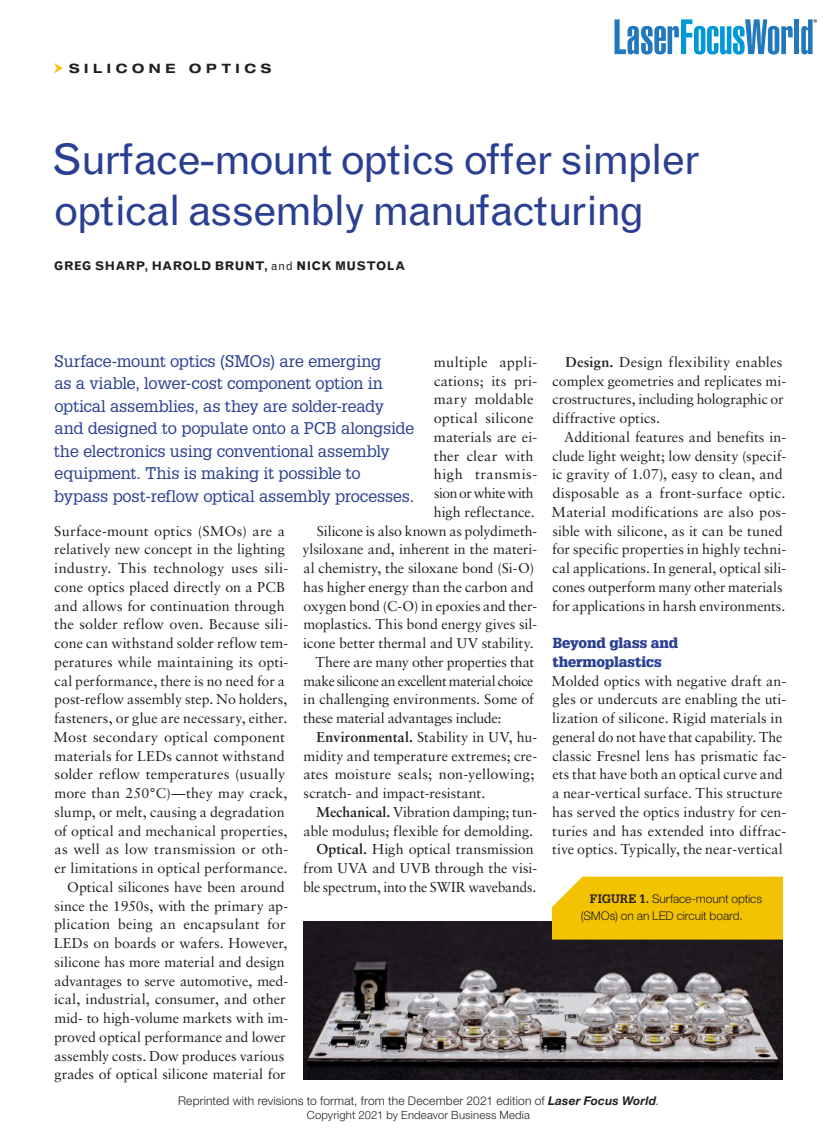
<style>
.page{position:relative;width:837px;height:1134px;background:#fff}
.page>*{position:absolute;margin:0;border:0;box-sizing:border-box;transform-origin:0 0}
.t1{font:42px/51px "Grotesque MT Std";letter-spacing:-.04em;color:#2a3f91;scale:1.05 1}
.t2{font:16.5px/22.5px "Glypha LT Std";letter-spacing:-.015em;color:#2a3f91}
.t3{font:14.25px/18.8px "Sabon LT Std";color:#241f1f}
.t4{font:14.25px "Sabon LT Std";letter-spacing:-.035em;color:#241f1f}
.t5{font:14.25px "Sabon LT Std";letter-spacing:-.025em;color:#241f1f}
.t6{font:900 14.25px/18.8px "Glypha LT Std";letter-spacing:-.005em;color:#2a3f91}
.t7{font:14.25px "Sabon LT Std";letter-spacing:-.03em;color:#241f1f}
.t8{font:14.25px "Sabon LT Std";letter-spacing:.04em;color:#241f1f}
.t9{font:700 expanded 12.9px "Helvetica Neue LT Std";letter-spacing:.36em;color:#241f1f}
.t10{font:300 12px/16.5px "Helvetica Neue LT Std";letter-spacing:.005em;color:#241f1f}
.t11{font:700 12px "Grotesque MT Std";letter-spacing:.025em;color:#241f1f}
.t12{font:300 11.25px "Helvetica Neue LT Std";letter-spacing:.015em;color:#241f1f}
.s1{font-weight:400}
.s2{font-weight:700}
.s3{font-family:"Glypha LT Std";font-weight:700}
.s4{font-weight:700;font-style:italic}
</style>
<div class="page">
<img style="left:303px;top:922px;width:480px;height:158px">
<svg style="left:614px;top:19px;width:179px;height:36px"></svg>
<hr style="left:795px;top:19px;width:4px;height:35px;background:#2278bd">
<svg style="left:801px;top:19px;width:16px;height:35px"></svg>
<svg style="left:54px;top:63px;width:9px;height:10px"></svg>
<div style="left:552px;top:877px;width:231px;height:63px;background:#f3c200"></div>
<p class="t9" style="left:69px;top:61px;width:204px">SILICONE OPTICS</p>
<h1 class="t1" style="left:52px;top:134px;width:619px">Surface-mount optics offer simpler optical assembly manufacturing</h1>
<p class="t11" style="left:54px;top:259px;width:353px">GREG SHARP, HAROLD BRUNT, <span class="s1">and</span> NICK MUSTOLA</p>
<p class="t2" style="left:54px;top:349px;width:362px">Surface-mount optics (SMOs) are emerging<br>as a viable, lower-cost component option in optical assemblies, as they are solder-ready and designed to populate onto a PCB alongside the electronics using conventional assembly equipment. This is making it possible to bypass post-reflow optical assembly processes.</p>
<p class="t3" style="left:434px;top:352px;width:105px">multiple appli-</p>
<p class="t3" style="left:434px;top:371px;width:105px">cations; its pri-</p>
<p class="t3" style="left:434px;top:390px;width:101px">mary moldable</p>
<p class="t3" style="left:434px;top:409px;width:101px">optical silicone</p>
<p class="t3" style="left:434px;top:427px;width:105px">materials are ei-</p>
<p class="t3" style="left:434px;top:446px;width:101px">ther clear with</p>
<p class="t8" style="left:434px;top:466px;width:105px">high transmis-</p>
<p class="t7" style="left:434px;top:485px;width:101px">sion or white with</p>
<p class="t3" style="left:434px;top:502px;width:103px">high reflectance.</p>
<p class="t3" style="left:317px;top:521px;width:222px">Silicone is also known as polydimeth-</p>
<p class="t3" style="left:302px;top:540px;width:236px">ylsiloxane and, inherent in the materi-</p>
<p class="t3" style="left:304px;top:559px;width:232px">al chemistry, the siloxane bond (Si-O)</p>
<p class="t3" style="left:303px;top:577px;width:232px">has higher energy than the carbon and</p>
<p class="t3" style="left:303px;top:596px;width:235px">oxygen bond (C-O) in epoxies and ther-</p>
<p class="t3" style="left:303px;top:615px;width:235px">moplastics. This bond energy gives sil-</p>
<p class="t3" style="left:303px;top:634px;width:232px">icone better thermal and UV stability.</p>
<p class="t3" style="left:316px;top:652px;width:220px">There are many other properties that</p>
<p class="t4" style="left:303px;top:672px;width:232px">make silicone an excellent material choice</p>
<p class="t3" style="left:303px;top:690px;width:232px">in challenging environments. Some of</p>
<p class="t5" style="left:303px;top:710px;width:200px">these material advantages include:</p>
<p class="t3" style="left:317px;top:727px;width:222px"><span class="s2">Environmental.</span> Stability in UV, hu-</p>
<p class="t3" style="left:303px;top:746px;width:235px">midity and temperature extremes; cre-</p>
<p class="t3" style="left:304px;top:765px;width:232px">ates moisture seals; non-yellowing;</p>
<p class="t3" style="left:304px;top:784px;width:183px">scratch- and impact-resistant.</p>
<p class="t3" style="left:316px;top:802px;width:223px"><span class="s2">Mechanical.</span> Vibration damping; tun-</p>
<p class="t3" style="left:304px;top:821px;width:231px">able modulus; flexible for demolding.</p>
<p class="t3" style="left:317px;top:840px;width:219px"><span class="s2">Optical.</span> High optical transmission</p>
<p class="t3" style="left:303px;top:859px;width:236px">from UVA and UVB through the visi-</p>
<p class="t3" style="left:303px;top:877px;width:235px">ble spectrum, into the SWIR wavebands.</p>
<p class="t3" style="left:54px;top:521px;width:236px;text-align:right">Surface-mount optics (SMOs) are a relatively new concept in the lighting industry. This technology uses sili&shy;cone optics placed directly on a PCB and allows for continuation through the solder reflow oven. Because sili&shy;cone can withstand solder reflow tem&shy;peratures while maintaining its opti&shy;cal performance, there is no need for a post-reflow assembly step. No holders, fasteners, or glue are necessary, either.<br>Most secondary optical component materials for LEDs cannot withstand solder reflow temperatures (usually more than 250°C)—they may crack, slump, or melt, causing a degradation of optical and mechanical properties, as well as low transmission or oth&shy;er limitations in optical performance.<br>Optical silicones have been around since the 1950s, with the primary ap&shy;plication being an encapsulant for LEDs on boards or wafers. However, silicone has more material and design advantages to serve automotive, med&shy;ical, industrial, consumer, and other mid- to high-volume markets with im&shy;proved optical performance and lower assembly costs. Dow produces various grades of optical silicone material for</p>
<p class="t3" style="left:552px;top:352px;width:235px;text-indent:13px"><span class="s2">Design.</span> Design flexibility enables complex geometries and replicates mi&shy;crostructures, including holographic or diffractive optics.</p>
<p class="t3" style="left:552px;top:427px;width:236px;text-indent:13px">Additional features and benefits in&shy;clude light weight; low density (specif&shy;ic gravity of 1.07), easy to clean, and disposable as a front-surface optic.<br>Material modifications are also pos&shy;sible with silicone, as it can be tuned for specific properties in highly techni&shy;cal applications. In general, optical sili&shy;cones outperform many other materials for applications in harsh environments.</p>
<p class="t6" style="left:553px;top:634px;width:127px">Beyond glass and thermoplastics</p>
<p class="t3" style="left:552px;top:671px;width:236px">Molded optics with negative draft an&shy;gles or undercuts are enabling the uti&shy;lization of silicone. Rigid materials in general do not have that capability. The classic Fresnel lens has prismatic fac&shy;ets that have both an optical curve and a near-vertical surface. This structure has served the optics industry for cen&shy;turies and has extended into diffrac&shy;tive optics. Typically, the near-vertical</p>
<p class="t10" style="left:581px;top:890px;width:183px;text-indent:9px"><span class="s3">FIGURE 1.</span> Surface-mount optics (SMOs) on an LED circuit board.</p>
<p class="t10" style="left:178px;top:1093px;width:482px">Reprinted with revisions to format, from the December 2021 edition of <span class="s4">Laser Focus World</span>.</p>
<p class="t12" style="left:307px;top:1108px;width:225px">Copyright 2021 by Endeavor Business Media</p>
</div>
